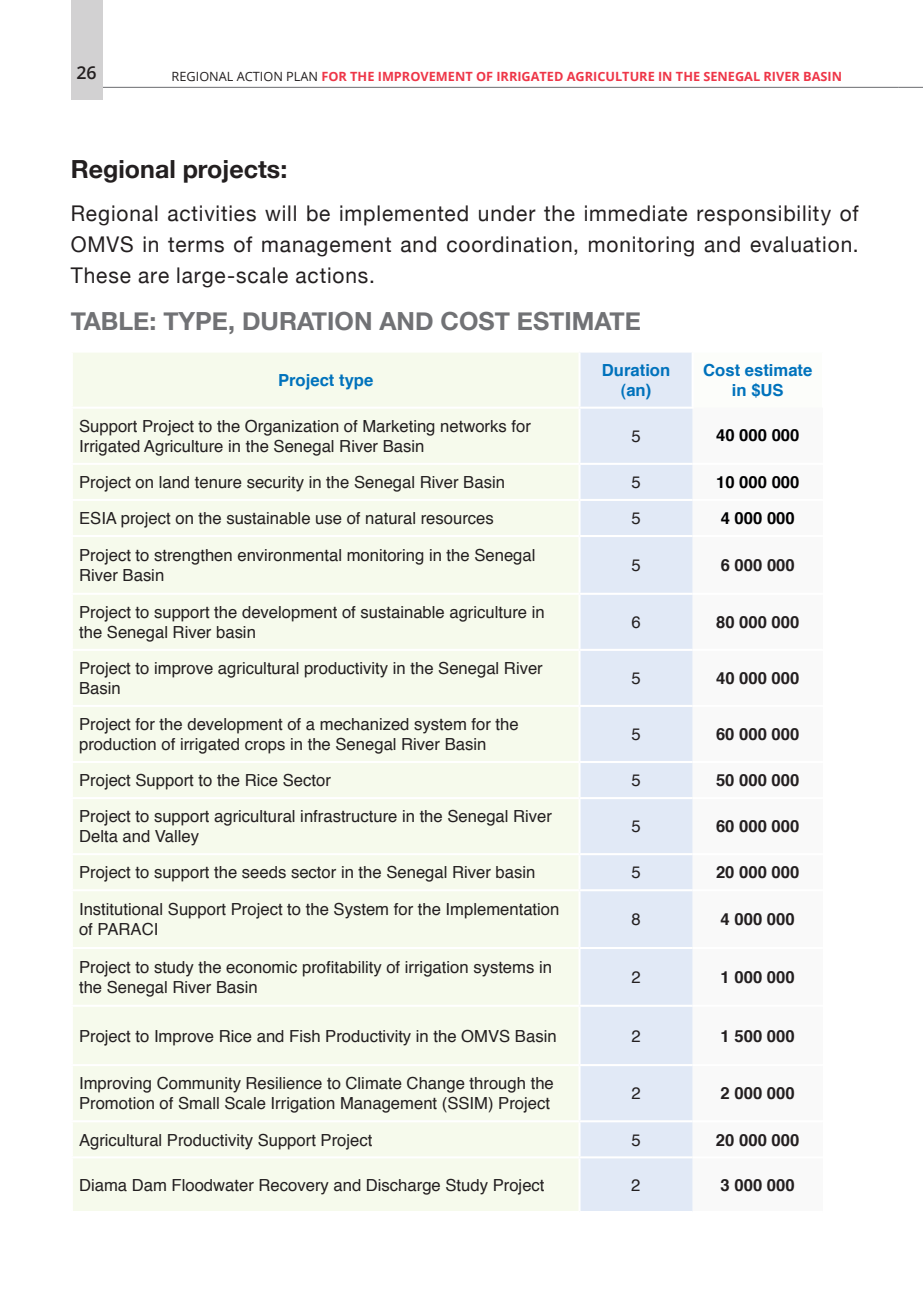
<style>
.page{position:relative;width:923px;height:1290px;background:#fff}
.page>*{position:absolute;margin:0;border:0;box-sizing:border-box;transform-origin:0 0}
.t1{font:700 25.03px "Helvetica Neue";color:#717275}
.t2{font:700 25.03px "Helvetica Neue";color:#231f20}
.t3{font:21.7px/31.2px "Helvetica Neue";letter-spacing:.04em;color:#231f20;text-align:justify}
.t4{font:600 17.68px "Open Sans";color:#231f20}
.t5{font:16.62px/19.9px "Helvetica";color:#231f20}
.t6{font:700 16.62px "Helvetica";color:#231f20}
.t7{font:700 16.62px/19.9px "Helvetica";color:#0072bc;text-align:center}
.t8{font:700 16.62px "Helvetica";color:#000001}
.t9{font:700 12.78px "Open Sans";color:#ee3648}
.s1{font-weight:400;color:#231f20}
</style>
<div class="page">
<hr style="left:97px;top:87px;width:801px;height:1px;background:#717275">
<svg style="left:898px;top:87px;width:25px;height:1px"></svg>
<div style="left:71px;top:0;width:31px;height:100px;background:#d2d1d2"></div>
<div style="left:73px;top:353px;width:505px;height:858px;background:#f6faec"></div>
<div style="left:580px;top:353px;width:112px;height:858px;background:#e1e9f6"></div>
<div style="left:692px;top:352px;width:131px;height:56px;background:#fcfdfa"></div>
<svg style="left:692px;top:409px;width:1px;height:802px"></svg>
<hr style="left:71px;top:407px;width:508px;height:2px;background:#fff">
<hr style="left:71px;top:463px;width:508px;height:2px;background:#fff">
<hr style="left:71px;top:499px;width:508px;height:2px;background:#fff">
<hr style="left:71px;top:535px;width:508px;height:2px;background:#fff">
<hr style="left:71px;top:593px;width:508px;height:2px;background:#fff">
<hr style="left:71px;top:649px;width:508px;height:2px;background:#fff">
<hr style="left:71px;top:705px;width:508px;height:2px;background:#fff">
<hr style="left:71px;top:761px;width:508px;height:2px;background:#fff">
<hr style="left:71px;top:797px;width:508px;height:2px;background:#fff">
<hr style="left:71px;top:853px;width:508px;height:2px;background:#fff">
<hr style="left:71px;top:889px;width:508px;height:2px;background:#fff">
<hr style="left:71px;top:947px;width:508px;height:2px;background:#fff">
<hr style="left:71px;top:1005px;width:508px;height:2px;background:#fff">
<hr style="left:71px;top:1064px;width:508px;height:2px;background:#fff">
<hr style="left:71px;top:1120px;width:508px;height:2px;background:#fff">
<hr style="left:71px;top:1156px;width:508px;height:2px;background:#fff">
<hr style="left:579px;top:407px;width:114px;height:2px;background:#fff">
<hr style="left:579px;top:463px;width:113px;height:2px;background:#fff">
<hr style="left:579px;top:499px;width:113px;height:2px;background:#fff">
<hr style="left:579px;top:535px;width:113px;height:2px;background:#fff">
<hr style="left:579px;top:593px;width:113px;height:2px;background:#fff">
<hr style="left:579px;top:649px;width:113px;height:2px;background:#fff">
<hr style="left:579px;top:705px;width:113px;height:2px;background:#fff">
<hr style="left:579px;top:761px;width:113px;height:2px;background:#fff">
<hr style="left:579px;top:797px;width:113px;height:2px;background:#fff">
<hr style="left:579px;top:853px;width:113px;height:2px;background:#fff">
<hr style="left:579px;top:889px;width:113px;height:2px;background:#fff">
<hr style="left:579px;top:947px;width:113px;height:2px;background:#fff">
<hr style="left:579px;top:1005px;width:113px;height:2px;background:#fff">
<hr style="left:579px;top:1064px;width:113px;height:2px;background:#fff">
<hr style="left:579px;top:1120px;width:113px;height:2px;background:#fff">
<hr style="left:579px;top:1156px;width:113px;height:2px;background:#fff">
<hr style="left:692px;top:350px;width:132px;height:3px;background:#fff">
<hr style="left:691px;top:353px;width:2px;height:54px;background:#fff">
<hr style="left:822px;top:353px;width:2px;height:55px;background:#fff">
<hr style="left:692px;top:463px;width:131px;height:2px;background:#fff">
<hr style="left:692px;top:499px;width:131px;height:2px;background:#fff">
<hr style="left:692px;top:535px;width:131px;height:2px;background:#fff">
<hr style="left:692px;top:593px;width:131px;height:2px;background:#fff">
<hr style="left:692px;top:649px;width:131px;height:2px;background:#fff">
<hr style="left:692px;top:705px;width:131px;height:2px;background:#fff">
<hr style="left:692px;top:761px;width:131px;height:2px;background:#fff">
<hr style="left:692px;top:797px;width:131px;height:2px;background:#fff">
<hr style="left:692px;top:853px;width:131px;height:2px;background:#fff">
<hr style="left:692px;top:889px;width:131px;height:2px;background:#fff">
<hr style="left:692px;top:947px;width:131px;height:2px;background:#fff">
<hr style="left:692px;top:1005px;width:131px;height:2px;background:#fff">
<hr style="left:692px;top:1064px;width:131px;height:2px;background:#fff">
<hr style="left:692px;top:1120px;width:131px;height:2px;background:#fff">
<hr style="left:692px;top:1156px;width:131px;height:2px;background:#fff">
<p class="t4" style="left:76px;top:60px;width:22px">26</p>
<p class="t9" style="left:172px;top:67px;width:672px"><span class="s1">REGIONAL ACTION PLAN</span> FOR THE IMPROVEMENT OF IRRIGATED AGRICULTURE IN THE SENEGAL RIVER BASIN</p>
<h1 class="t2" style="left:71px;top:153px;width:218px">Regional projects:</h1>
<h2 class="t3" style="left:71px;top:197px;width:789px">Regional activities will be implemented under the immediate responsibility of OMVS in terms of management and coordination, monitoring and evaluation.<br>These are large-scale actions.</h2>
<h1 class="t1" style="left:71px;top:306px;width:571px">TABLE: TYPE, DURATION AND COST ESTIMATE</h1>
<p class="t7" style="left:278px;top:370px;width:97px">Project type</p>
<p class="t7" style="left:602px;top:360px;width:70px">Duration (an)</p>
<p class="t7" style="left:703px;top:360px;width:111px">Cost estimate in $US</p>
<p class="t5" style="left:79px;top:417px;width:453px">Support Project to the Organization of Marketing networks for<br>Irrigated Agriculture in the Senegal River Basin</p>
<p class="t5" style="left:631px;top:427px;width:11px">5</p>
<p class="t8" style="left:716px;top:422px;width:85px">40 000 000</p>
<p class="t5" style="left:79px;top:473px;width:427px">Project on land tenure security in the Senegal River Basin</p>
<p class="t5" style="left:631px;top:473px;width:11px">5</p>
<p class="t8" style="left:716px;top:469px;width:85px">10 000 000</p>
<p class="t5" style="left:79px;top:509px;width:416px">ESIA project on the sustainable use of natural resources</p>
<p class="t5" style="left:631px;top:509px;width:11px">5</p>
<p class="t8" style="left:720px;top:505px;width:76px">4 000 000</p>
<p class="t5" style="left:79px;top:546px;width:458px">Project to strengthen environmental monitoring in the Senegal<br>River Basin</p>
<p class="t5" style="left:631px;top:556px;width:11px">5</p>
<p class="t6" style="left:720px;top:552px;width:76px">6 000 000</p>
<p class="t5" style="left:79px;top:603px;width:467px">Project to support the development of sustainable agriculture in the Senegal River basin</p>
<p class="t5" style="left:631px;top:613px;width:11px">6</p>
<p class="t6" style="left:716px;top:609px;width:85px">80 000 000</p>
<p class="t5" style="left:79px;top:659px;width:465px">Project to improve agricultural productivity in the Senegal River<br>Basin</p>
<p class="t5" style="left:631px;top:669px;width:11px">5</p>
<p class="t6" style="left:716px;top:665px;width:85px">40 000 000</p>
<p class="t5" style="left:79px;top:715px;width:441px">Project for the development of a mechanized system for the production of irrigated crops in the Senegal River Basin</p>
<p class="t5" style="left:631px;top:725px;width:11px">5</p>
<p class="t6" style="left:716px;top:721px;width:85px">60 000 000</p>
<p class="t5" style="left:79px;top:771px;width:253px">Project Support to the Rice Sector</p>
<p class="t5" style="left:631px;top:771px;width:11px">5</p>
<p class="t6" style="left:716px;top:767px;width:85px">50 000 000</p>
<p class="t5" style="left:79px;top:807px;width:474px">Project to support agricultural infrastructure in the Senegal River<br>Delta and Valley</p>
<p class="t5" style="left:631px;top:817px;width:11px">5</p>
<p class="t6" style="left:716px;top:813px;width:85px">60 000 000</p>
<p class="t5" style="left:79px;top:863px;width:458px">Project to support the seeds sector in the Senegal River basin</p>
<p class="t5" style="left:631px;top:863px;width:11px">5</p>
<p class="t6" style="left:716px;top:859px;width:85px">20 000 000</p>
<p class="t5" style="left:79px;top:900px;width:482px">Institutional Support Project to the System for the Implementation of PARACI</p>
<p class="t5" style="left:631px;top:910px;width:11px">8</p>
<p class="t6" style="left:720px;top:906px;width:76px">4 000 000</p>
<p class="t5" style="left:79px;top:958px;width:474px">Project to study the economic profitability of irrigation systems in the Senegal River Basin</p>
<p class="t5" style="left:631px;top:968px;width:11px">2</p>
<p class="t6" style="left:720px;top:964px;width:76px">1 000 000</p>
<p class="t5" style="left:79px;top:1026px;width:479px">Project to Improve Rice and Fish Productivity in the OMVS Basin</p>
<p class="t5" style="left:631px;top:1026px;width:11px">2</p>
<p class="t6" style="left:720px;top:1022px;width:76px">1 500 000</p>
<p class="t5" style="left:79px;top:1074px;width:476px">Improving Community Resilience to Climate Change through the<br>Promotion of Small Scale Irrigation Management (SSIM) Project</p>
<p class="t5" style="left:631px;top:1084px;width:11px">2</p>
<p class="t6" style="left:720px;top:1080px;width:76px">2 000 000</p>
<p class="t5" style="left:79px;top:1130px;width:295px">Agricultural Productivity Support Project</p>
<p class="t5" style="left:631px;top:1130px;width:11px">5</p>
<p class="t6" style="left:716px;top:1126px;width:85px">20 000 000</p>
<p class="t5" style="left:79px;top:1175px;width:467px">Diama Dam Floodwater Recovery and Discharge Study Project</p>
<p class="t5" style="left:631px;top:1175px;width:11px">2</p>
<p class="t6" style="left:720px;top:1171px;width:76px">3 000 000</p>
</div>
